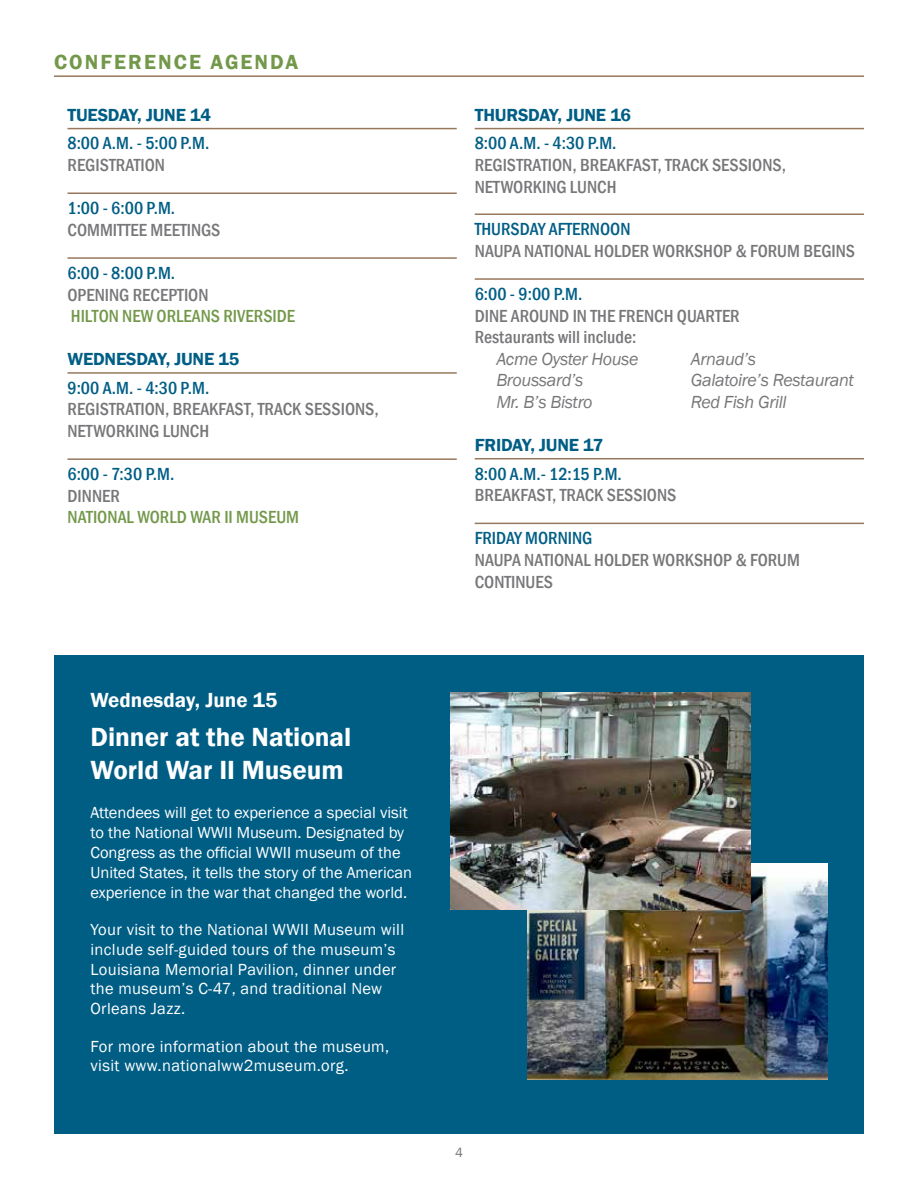
<style>
.page{position:relative;width:918px;height:1188px;background:#fff}
.page>*{position:absolute;margin:0;border:0;box-sizing:border-box;transform-origin:0 0}
.t1{font:600 27px/32.4px "Franklin Gothic";color:#fff}
.t2{font:600 21px "Franklin Gothic";letter-spacing:.1em;color:#73984a}
.t3{font:600 21px "Franklin Gothic";color:#fff}
.t4{font:500 condensed 18px/21.6px "Franklin Gothic";color:#77777a}
.t5{font:500 condensed 18px "Franklin Gothic";color:#005e85}
.t6{font:italic 18px "Franklin Gothic";letter-spacing:-.02em;color:#77777a}
.t7{font:600 18px "Franklin Gothic";letter-spacing:-.01em;color:#005e85}
.t8{font:500 condensed 18px "Franklin Gothic";color:#73984a}
.t9{font:16.5px/19.8px "Franklin Gothic";letter-spacing:.02em;color:#fff}
.t10{font:16.5px/19.8px "Franklin Gothic";color:#fff}
.t11{font:13.5px "Franklin Gothic";color:#77777a}
</style>
<div class="page">
<hr style="left:54px;top:75px;width:810px;height:2px;background:#97785d">
<hr style="left:68px;top:128px;width:389px;height:1px;background:#97785d">
<hr style="left:68px;top:192px;width:389px;height:2px;background:#97785d">
<hr style="left:68px;top:257px;width:389px;height:2px;background:#97785d">
<hr style="left:68px;top:372px;width:389px;height:2px;background:#97785d">
<hr style="left:68px;top:458px;width:389px;height:2px;background:#97785d">
<hr style="left:475px;top:128px;width:389px;height:1px;background:#97785d">
<hr style="left:475px;top:213px;width:389px;height:2px;background:#97785d">
<hr style="left:475px;top:278px;width:389px;height:2px;background:#97785d">
<hr style="left:475px;top:458px;width:389px;height:1px;background:#97785d">
<hr style="left:475px;top:523px;width:389px;height:1px;background:#97785d">
<div style="left:54px;top:656px;width:810px;height:478px;background:#005e85"></div>
<img style="left:527px;top:864px;width:301px;height:216px">
<img style="left:450px;top:693px;width:301px;height:216px">
<p class="t2" style="left:54px;top:49px;width:246px">CONFERENCE AGENDA</p>
<p class="t7" style="left:68px;top:104px;width:145px">TUESDAY, JUNE 14</p>
<p class="t5" style="left:68px;top:132px;width:143px">8:00 A.M. - 5:00 P.M.</p>
<p class="t4" style="left:68px;top:154px;width:99px">REGISTRATION</p>
<p class="t5" style="left:68px;top:196px;width:109px">1:00 - 6:00 P.M.</p>
<p class="t4" style="left:68px;top:219px;width:154px">COMMITTEE MEETINGS</p>
<p class="t5" style="left:68px;top:261px;width:109px">6:00 - 8:00 P.M.</p>
<p class="t4" style="left:68px;top:284px;width:143px">OPENING RECEPTION</p>
<p class="t8" style="left:71px;top:304px;width:226px">HILTON NEW ORLEANS RIVERSIDE</p>
<p class="t7" style="left:68px;top:348px;width:174px">WEDNESDAY, JUNE 15</p>
<p class="t5" style="left:68px;top:376px;width:143px">9:00 A.M. - 4:30 P.M.</p>
<p class="t4" style="left:68px;top:398px;width:313px">REGISTRATION, BREAKFAST, TRACK SESSIONS,<br>NETWORKING LUNCH</p>
<p class="t5" style="left:68px;top:462px;width:108px">6:00 - 7:30 P.M.</p>
<p class="t4" style="left:68px;top:485px;width:54px">DINNER</p>
<p class="t8" style="left:68px;top:506px;width:233px">NATIONAL WORLD WAR II MUSEUM</p>
<p class="t3" style="left:91px;top:687px;width:189px">Wednesday, June 15</p>
<h1 class="t1" style="left:91px;top:722px;width:262px">Dinner at the National<br>World War II Museum</h1>
<p class="t10" style="left:91px;top:803px;width:323px">Attendees will get to experience a special visit to the National WWII Museum. Designated by Congress as the official WWII museum of the United States, it tells the story of the American experience in the war that changed the world.</p>
<p class="t9" style="left:91px;top:920px;width:315px">Your visit to the National WWII Museum will include self-guided tours of the museum’s Louisiana Memorial Pavilion, dinner under the museum’s C-47, and traditional New Orleans Jazz.</p>
<p class="t9" style="left:91px;top:1036px;width:300px">For more information about the museum, visit www.nationalww2museum.org.</p>
<p class="t7" style="left:475px;top:104px;width:158px">THURSDAY, JUNE 16</p>
<p class="t5" style="left:475px;top:132px;width:143px">8:00 A.M. - 4:30 P.M.</p>
<p class="t4" style="left:475px;top:154px;width:313px">REGISTRATION, BREAKFAST, TRACK SESSIONS,<br>NETWORKING LUNCH</p>
<p class="t5" style="left:475px;top:217px;width:157px">THURSDAY AFTERNOON</p>
<p class="t4" style="left:475px;top:240px;width:382px">NAUPA NATIONAL HOLDER WORKSHOP &amp; FORUM BEGINS</p>
<p class="t5" style="left:475px;top:282px;width:109px">6:00 - 9:00 P.M.</p>
<p class="t4" style="left:475px;top:305px;width:267px">DINE AROUND IN THE FRENCH QUARTER<br>Restaurants will include:</p>
<p class="t6" style="left:496px;top:348px;width:144px">Acme Oyster House</p>
<p class="t6" style="left:691px;top:348px;width:67px">Arnaud’s</p>
<p class="t6" style="left:496px;top:369px;width:89px">Broussard’s</p>
<p class="t6" style="left:691px;top:369px;width:165px">Galatoire’s Restaurant</p>
<p class="t6" style="left:496px;top:391px;width:98px">Mr. B’s Bistro</p>
<p class="t6" style="left:691px;top:391px;width:98px">Red Fish Grill</p>
<p class="t7" style="left:475px;top:434px;width:130px">FRIDAY, JUNE 17</p>
<p class="t5" style="left:475px;top:462px;width:149px">8:00 A.M.- 12:15 P.M.</p>
<p class="t4" style="left:475px;top:484px;width:203px">BREAKFAST, TRACK SESSIONS</p>
<p class="t5" style="left:475px;top:527px;width:119px">FRIDAY MORNING</p>
<p class="t4" style="left:475px;top:549px;width:327px">NAUPA NATIONAL HOLDER WORKSHOP &amp; FORUM<br>CONTINUES</p>
<p class="t11" style="left:455px;top:1144px;width:9px">4</p>
</div>
